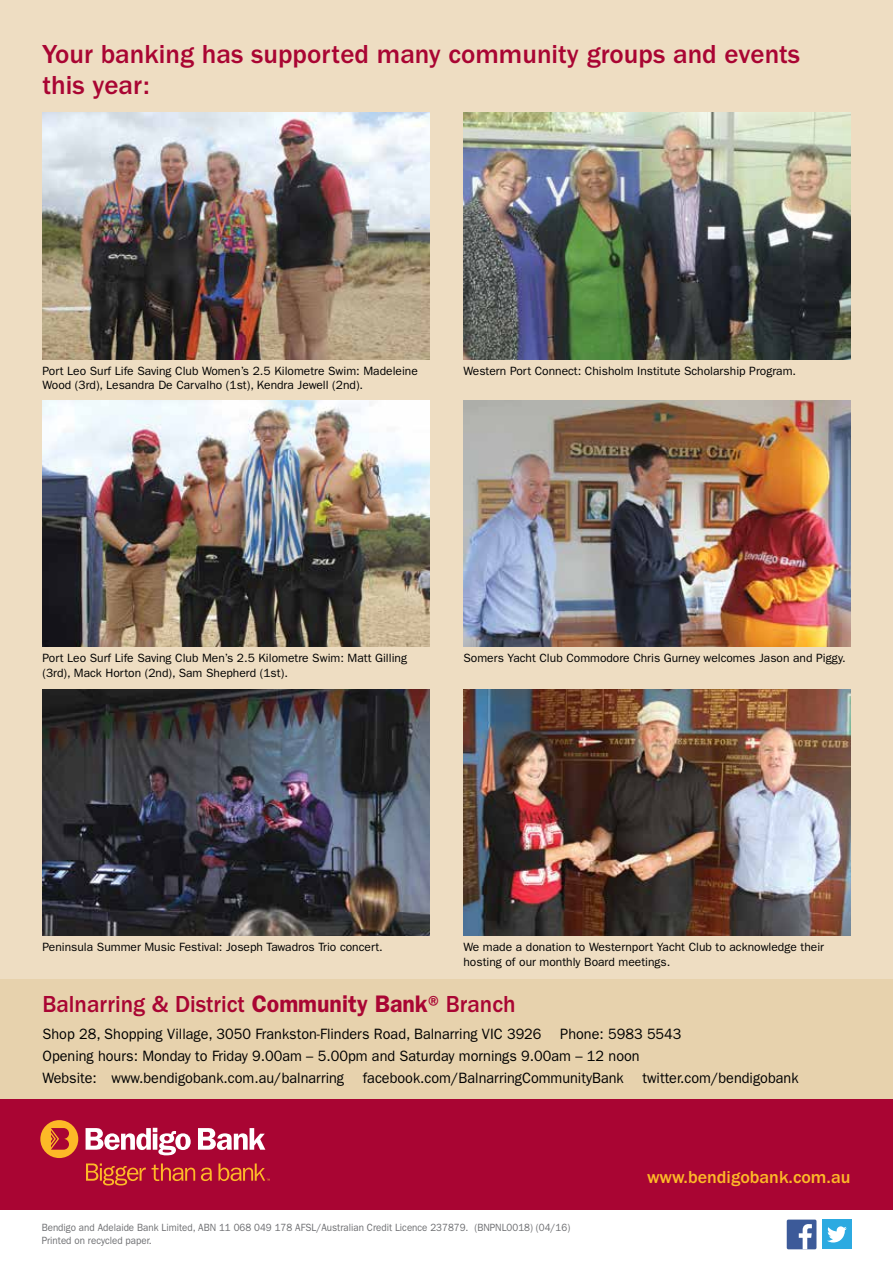
<style>
.page{position:relative;width:893px;height:1263px;background:#fff}
.page>*{position:absolute;margin:0;border:0;box-sizing:border-box;transform-origin:0 0}
.t1{font:500 27px/31.5px "Franklin Gothic";color:#a90533}
.t2{font:500 24px "Franklin Gothic";color:#a90533;scale:.96 1}
.t3{font:500 18px "Franklin Gothic";color:#fdb927}
.t4{font:15px/22.2px "Franklin Gothic";color:#000;scale:.96 1}
.t5{font:12px/14.4px "Franklin Gothic";color:#000}
.t6{font:10.5px/12.6px "Franklin Gothic";color:#6d6e71;scale:.93 1}
.s1{font-weight:600}
</style>
<div class="page">
<div style="left:0;top:0;width:893px;height:1089px;background:#eeddc2"></div>
<div style="left:0;top:979px;width:893px;height:143px;background:#e7d2ad"></div>
<div style="left:0;top:1099px;width:893px;height:111px;background:#a90533"></div>
<div style="left:40px;top:1120px;width:38px;height:38px;background:#fdb927;border-radius:50%"></div>
<svg style="left:51px;top:1128px;width:18px;height:22px"></svg>
<svg style="left:86px;top:1128px;width:105px;height:27px"></svg>
<svg style="left:198px;top:1128px;width:67px;height:22px"></svg>
<svg style="left:86px;top:1163px;width:60px;height:22px"></svg>
<svg style="left:152px;top:1163px;width:43px;height:18px"></svg>
<svg style="left:201px;top:1167px;width:11px;height:14px"></svg>
<svg style="left:218px;top:1163px;width:52px;height:18px"></svg>
<div style="left:787px;top:1219px;width:29px;height:30px;background:#3c5a99;border-radius:2px"></div>
<svg style="left:799px;top:1224px;width:13px;height:25px"></svg>
<div style="left:822px;top:1219px;width:30px;height:30px;background:#2caae1"></div>
<svg style="left:827px;top:1226px;width:20px;height:16px"></svg>
<img style="left:43px;top:113px;width:386px;height:246px">
<img style="left:463px;top:113px;width:387px;height:246px">
<img style="left:43px;top:400px;width:386px;height:247px">
<img style="left:463px;top:400px;width:387px;height:247px">
<img style="left:43px;top:689px;width:386px;height:247px">
<img style="left:463px;top:689px;width:387px;height:247px">
<h1 class="t1" style="left:43px;top:38px;width:759px">Your banking has supported many community groups and events this year:</h1>
<p class="t5" style="left:43px;top:364px;width:377px">Port Leo Surf Life Saving Club Women’s 2.5 Kilometre Swim: Madeleine<br>Wood (3rd), Lesandra De Carvalho (1st), Kendra Jewell (2nd).</p>
<p class="t5" style="left:463px;top:364px;width:334px">Western Port Connect: Chisholm Institute Scholarship Program.</p>
<p class="t5" style="left:43px;top:651px;width:366px">Port Leo Surf Life Saving Club Men’s 2.5 Kilometre Swim: Matt Gilling (3rd), Mack Horton (2nd), Sam Shepherd (1st).</p>
<p class="t5" style="left:463px;top:651px;width:384px">Somers Yacht Club Commodore Chris Gurney welcomes Jason and Piggy.</p>
<p class="t5" style="left:43px;top:940px;width:342px">Peninsula Summer Music Festival: Joseph Tawadros Trio concert.</p>
<p class="t5" style="left:463px;top:940px;width:362px">We made a donation to Westernport Yacht Club to acknowledge their hosting of our monthly Board meetings.</p>
<h2 class="t2" style="left:43px;top:990px;width:494px">Balnarring &amp; District <span class="s1">Community Bank</span>® Branch</h2>
<p class="t4" style="left:43px;top:1022px;width:789px">Shop 28, Shopping Village, 3050 Frankston-Flinders Road, Balnarring VIC 3926 Phone: 5983 5543<br>Opening hours: Monday to Friday 9.00am – 5.00pm and Saturday mornings 9.00am – 12 noon<br>Website: www.bendigobank.com.au/balnarring facebook.com/BalnarringCommunityBank twitter.com/bendigobank</p>
<p class="t6" style="left:42px;top:1222px;width:570px">Bendigo and Adelaide Bank Limited, ABN 11 068 049 178 AFSL/Australian Credit Licence 237879. (BNPNL0018) (04/16)<br>Printed on recycled paper.</p>
<h3 class="t3" style="left:647px;top:1167px;width:205px">www.bendigobank.com.au</h3>
</div>
